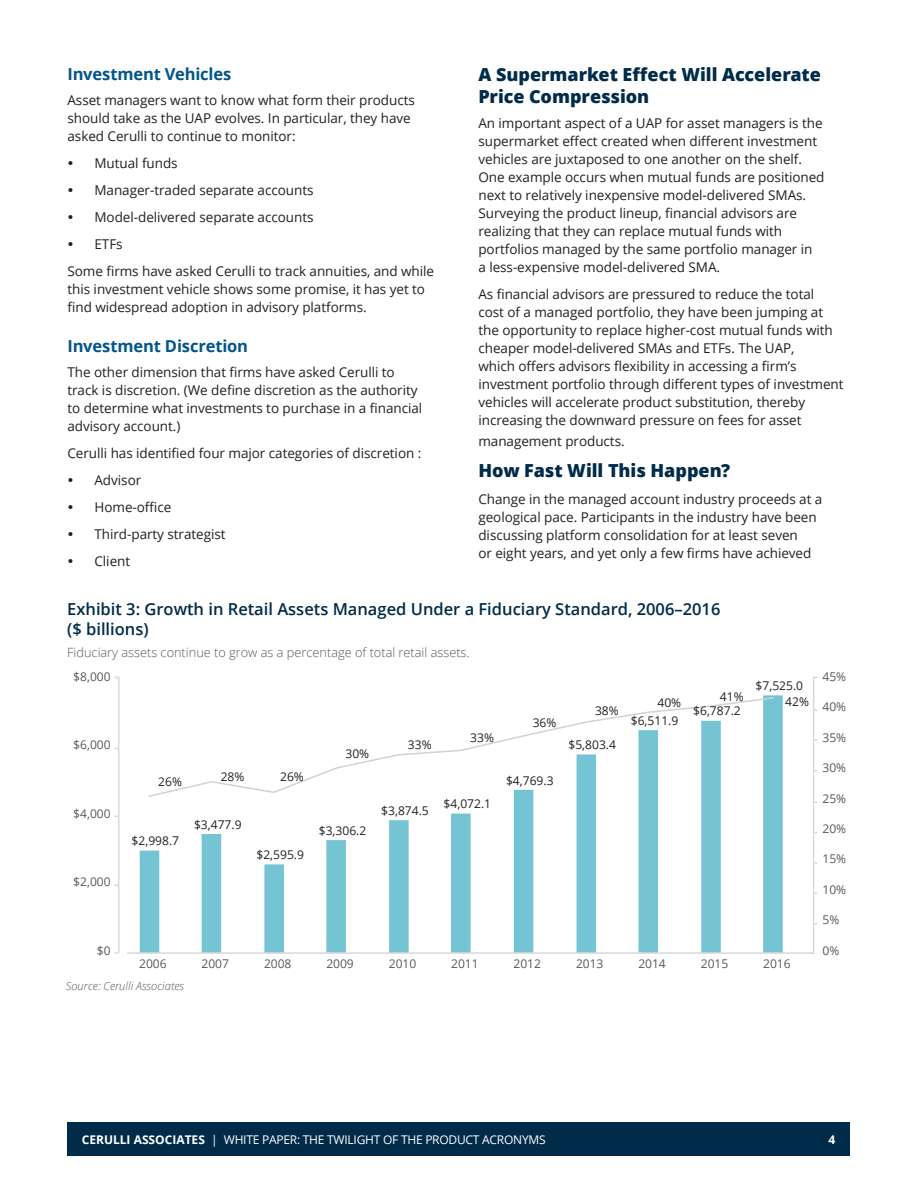
<style>
.page{position:relative;width:918px;height:1188px;background:#fff}
.page>*{position:absolute;margin:0;border:0;box-sizing:border-box;transform-origin:0 0}
.Article_-_text{font:800 18px/21.6px "Open Sans";color:#002b49}
.Exh_-_Title{font:600 16.5px/19.8px "Open Sans";color:#002b49}
.t1{font:700 16.5px "Open Sans";letter-spacing:-.01em;color:#00558b}
.Article_-_text-2{font:13.5px/18px "Open Sans";letter-spacing:-.005em;color:#231f20}
.Exh_-_Source{font:300 12.75px "Open Sans";color:#57585a}
.t2{font:12px "Open Sans";color:#231f20}
.t3{font:12px "Open Sans";letter-spacing:-.005em;color:#57585a}
.t4{font:12px "Open Sans";letter-spacing:-.02em;color:#fff}
.t5{font:700 12px "Open Sans";color:#fff}
.Exh_-_Source-2{font:italic 300 11.25px "Open Sans";color:#57585a}
.s1{font-weight:700}
</style>
<div class="page">
<div style="left:68px;top:1122px;width:782px;height:34px;background:#002b49"></div>
<svg style="left:140px;top:695px;width:643px;height:257px"></svg>
<hr style="left:127px;top:952px;width:686px;height:2px;background:#d9d9d8">
<hr style="left:118px;top:677px;width:1px;height:276px;background:#d9d9d8">
<hr style="left:813px;top:677px;width:1px;height:276px;background:#d9d9d8">
<svg style="left:147px;top:696px;width:628px;height:102px"></svg>
<h2 class="t1" style="left:68px;top:62px;width:165px">Investment Vehicles</h2>
<p class="Article_-_text-2" style="left:68px;top:91px;width:349px">Asset managers want to know what form their products should take as the UAP evolves. In particular, they have asked Cerulli to continue to monitor:</p>
<p class="Article_-_text-2" style="left:94px;top:154px;width:85px">Mutual funds</p>
<p class="Article_-_text-2" style="left:94px;top:181px;width:221px">Manager-traded separate accounts</p>
<p class="Article_-_text-2" style="left:94px;top:208px;width:221px">Model-delivered separate accounts</p>
<p class="Article_-_text-2" style="left:94px;top:235px;width:30px">ETFs</p>
<p class="Article_-_text-2" style="left:68px;top:262px;width:368px">Some firms have asked Cerulli to track annuities, and while this investment vehicle shows some promise, it has yet to find widespread adoption in advisory platforms.</p>
<h2 class="t1" style="left:68px;top:335px;width:182px">Investment Discretion</h2>
<p class="Article_-_text-2" style="left:68px;top:363px;width:356px">The other dimension that firms have asked Cerulli to track is discretion. (We define discretion as the authority to determine what investments to purchase in a financial advisory account.)</p>
<p class="Article_-_text-2" style="left:68px;top:444px;width:355px">Cerulli has identified four major categories of discretion :</p>
<p class="Article_-_text-2" style="left:94px;top:471px;width:48px">Advisor</p>
<p class="Article_-_text-2" style="left:94px;top:498px;width:78px">Home-office</p>
<p class="Article_-_text-2" style="left:94px;top:525px;width:133px">Third-party strategist</p>
<p class="Article_-_text-2" style="left:94px;top:552px;width:37px">Client</p>
<h1 class="Article_-_text" style="left:478px;top:63px;width:344px">A Supermarket Effect Will Accelerate<br>Price Compression</h1>
<p class="Article_-_text-2" style="left:478px;top:113px;width:348px">An important aspect of a UAP for asset managers is the supermarket effect created when different investment vehicles are juxtaposed to one another on the shelf.<br>One example occurs when mutual funds are positioned next to relatively inexpensive model-delivered SMAs.<br>Surveying the product lineup, financial advisors are realizing that they can replace mutual funds with portfolios managed by the same portfolio manager in<br>a less-expensive model-delivered SMA.</p>
<p class="Article_-_text-2" style="left:478px;top:284px;width:367px">As financial advisors are pressured to reduce the total<br>cost of a managed portfolio, they have been jumping at the opportunity to replace higher-cost mutual funds with cheaper model-delivered SMAs and ETFs. The UAP,<br>which offers advisors flexibility in accessing a firm’s investment portfolio through different types of investment vehicles will accelerate product substitution, thereby increasing the downward pressure on fees for asset</p>
<p class="Article_-_text-2" style="left:478px;top:432px;width:148px">management products.</p>
<p class="Article_-_text" style="left:478px;top:459px;width:253px">How Fast Will This Happen?</p>
<p class="Article_-_text-2" style="left:478px;top:490px;width:345px">Change in the managed account industry proceeds at a geological pace. Participants in the industry have been discussing platform consolidation for at least seven<br>or eight years, and yet only a few firms have achieved</p>
<p class="Exh_-_Title" style="left:67px;top:599px;width:655px">Exhibit 3: Growth in Retail Assets Managed Under a Fiduciary Standard, 2006–2016 ($ billions)</p>
<p class="Exh_-_Source" style="left:67px;top:644px;width:404px">Fiduciary assets continue to grow as a percentage of total retail assets.</p>
<p class="t3" style="left:73px;top:668px;width:39px">$8,000</p>
<p class="t3" style="left:73px;top:737px;width:39px">$6,000</p>
<p class="t3" style="left:73px;top:805px;width:39px">$4,000</p>
<p class="t3" style="left:73px;top:874px;width:39px">$2,000</p>
<p class="t2" style="left:158px;top:774px;width:25px">26%</p>
<p class="t2" style="left:132px;top:833px;width:49px">$2,998.7</p>
<p class="t2" style="left:221px;top:768px;width:25px">28%</p>
<p class="t2" style="left:280px;top:768px;width:25px">26%</p>
<p class="t2" style="left:194px;top:816px;width:49px">$3,477.9</p>
<p class="t2" style="left:256px;top:846px;width:49px">$2,595.9</p>
<p class="t2" style="left:345px;top:745px;width:25px">30%</p>
<p class="t2" style="left:408px;top:737px;width:25px">33%</p>
<p class="t2" style="left:470px;top:729px;width:25px">33%</p>
<p class="t2" style="left:319px;top:822px;width:49px">$3,306.2</p>
<p class="t2" style="left:381px;top:803px;width:49px">$3,874.5</p>
<p class="t2" style="left:444px;top:796px;width:49px">$4,072.1</p>
<p class="t2" style="left:533px;top:715px;width:25px">36%</p>
<p class="t2" style="left:506px;top:772px;width:49px">$4,769.3</p>
<p class="t2" style="left:595px;top:702px;width:25px">38%</p>
<p class="t2" style="left:568px;top:737px;width:49px">$5,803.4</p>
<p class="t2" style="left:657px;top:694px;width:25px">40%</p>
<p class="t2" style="left:631px;top:712px;width:49px">$6,511.9</p>
<p class="t2" style="left:720px;top:688px;width:25px">41%</p>
<p class="t2" style="left:693px;top:703px;width:49px">$6,787.2</p>
<p class="t2" style="left:756px;top:678px;width:49px">$7,525.0</p>
<p class="t2" style="left:785px;top:693px;width:25px">42%</p>
<p class="t3" style="left:97px;top:942px;width:15px">$0</p>
<p class="t3" style="left:139px;top:955px;width:29px">2006</p>
<p class="t3" style="left:202px;top:955px;width:29px">2007</p>
<p class="t3" style="left:264px;top:955px;width:29px">2008</p>
<p class="t3" style="left:326px;top:955px;width:29px">2009</p>
<p class="t3" style="left:389px;top:955px;width:29px">2010</p>
<p class="t3" style="left:451px;top:955px;width:29px">2011</p>
<p class="t3" style="left:514px;top:955px;width:29px">2012</p>
<p class="t3" style="left:576px;top:955px;width:29px">2013</p>
<p class="t3" style="left:638px;top:955px;width:29px">2014</p>
<p class="t3" style="left:701px;top:955px;width:29px">2015</p>
<p class="t3" style="left:763px;top:955px;width:29px">2016</p>
<p class="Exh_-_Source-2" style="left:66px;top:978px;width:120px">Source: Cerulli Associates</p>
<p class="t3" style="left:822px;top:668px;width:25px">45%</p>
<p class="t3" style="left:822px;top:699px;width:25px">40%</p>
<p class="t3" style="left:822px;top:729px;width:25px">35%</p>
<p class="t3" style="left:822px;top:760px;width:25px">30%</p>
<p class="t3" style="left:822px;top:790px;width:25px">25%</p>
<p class="t3" style="left:822px;top:820px;width:25px">20%</p>
<p class="t3" style="left:822px;top:851px;width:25px">15%</p>
<p class="t3" style="left:822px;top:881px;width:25px">10%</p>
<p class="t3" style="left:822px;top:912px;width:18px">5%</p>
<p class="t3" style="left:822px;top:942px;width:18px">0%</p>
<p class="t4" style="left:82px;top:1131px;width:465px"><span class="s1">CERULLI ASSOCIATES</span> | WHITE PAPER: THE TWILIGHT OF THE PRODUCT ACRONYMS</p>
<p class="t5" style="left:829px;top:1131px;width:8px">4</p>
</div>
